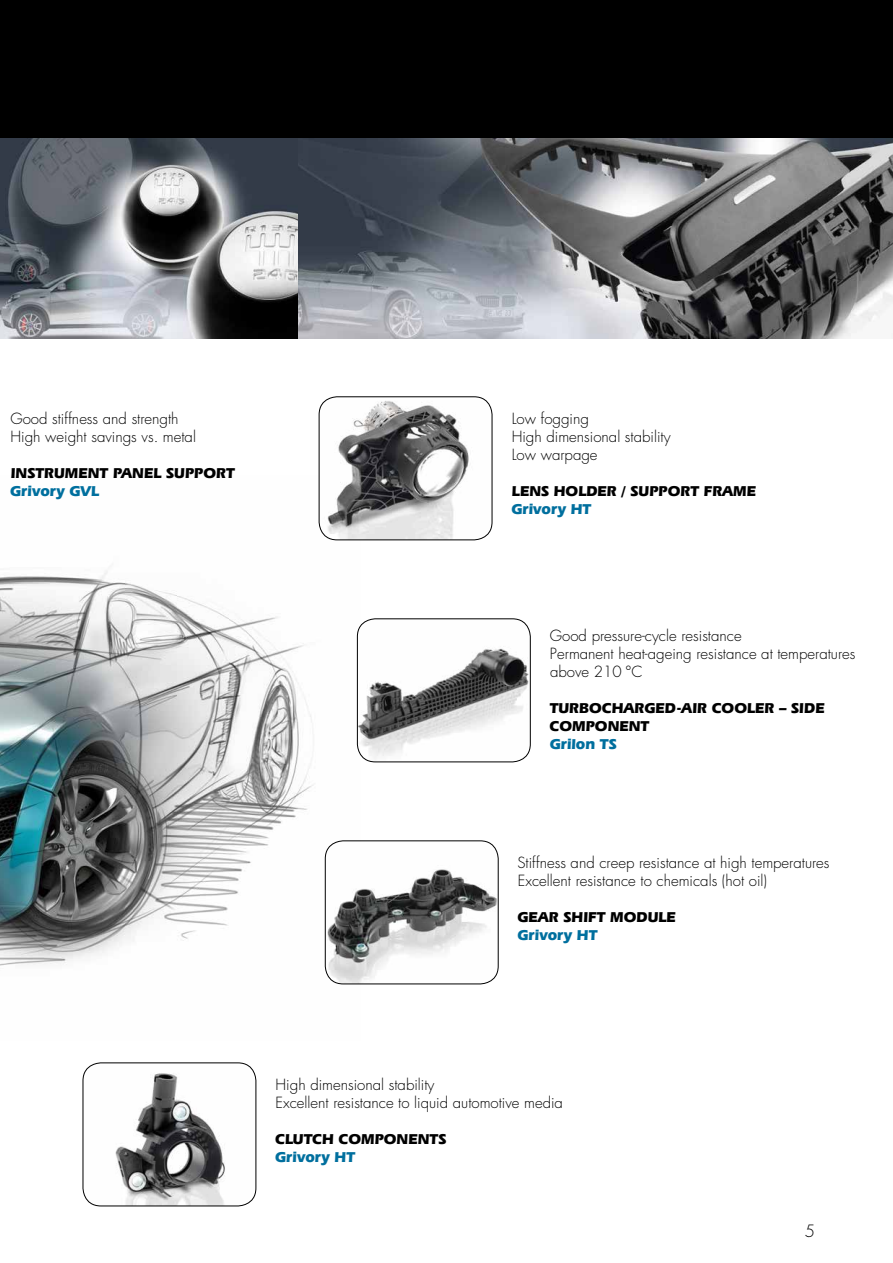
<style>
.page{position:relative;width:893px;height:1263px;background:#fff}
.page>*{position:absolute;margin:0;border:0;box-sizing:border-box;transform-origin:0 0}
.t1{font:300 16.5px "Futura";color:#000}
.t2{font:300 15px/18px "Futura";color:#000}
.t3{font:700 15px/18px "Eras IT Cby BT";color:#000}
.t4{font:700 15px "Eras IT Cby BT";color:#006f9e}
</style>
<div class="page">
<img style="left:0;top:475px;width:360px;height:510px">
<div style="left:0;top:0;width:893px;height:138px;background:#000"></div>
<img style="left:0;top:138px;width:893px;height:200px">
<img style="left:319px;top:397px;width:173px;height:143px">
<div style="left:319px;top:397px;width:173px;height:143px;border:1px solid #000;border-radius:18px"></div>
<img style="left:357px;top:619px;width:173px;height:143px">
<div style="left:357px;top:619px;width:173px;height:143px;border:1px solid #000;border-radius:18px"></div>
<img style="left:325px;top:843px;width:173px;height:141px">
<div style="left:325px;top:841px;width:173px;height:143px;border:1px solid #000;border-radius:18px"></div>
<img style="left:83px;top:1063px;width:173px;height:143px">
<div style="left:83px;top:1063px;width:173px;height:143px;border:1px solid #000;border-radius:18px"></div>
<p class="t2" style="left:10px;top:410px;width:187px">Good stiffness and strength<br>High weight savings vs. metal</p>
<p class="t3" style="left:11px;top:464px;width:226px">INSTRUMENT PANEL SUPPORT</p>
<p class="t4" style="left:10px;top:481px;width:91px">Grivory GVL</p>
<p class="t2" style="left:512px;top:410px;width:160px">Low fogging<br>High dimensional stability<br>Low warpage</p>
<p class="t3" style="left:512px;top:482px;width:246px">LENS HOLDER / SUPPORT FRAME</p>
<p class="t4" style="left:511px;top:499px;width:81px">Grivory HT</p>
<p class="t2" style="left:550px;top:627px;width:307px">Good pressure-cycle resistance<br>Permanent heat-ageing resistance at temperatures above 210 °C</p>
<p class="t3" style="left:550px;top:699px;width:276px">TURBOCHARGED-AIR COOLER – SIDE<br>COMPONENT</p>
<p class="t4" style="left:550px;top:734px;width:69px">Grilon TS</p>
<p class="t2" style="left:517px;top:854px;width:314px">Stiffness and creep resistance at high temperatures<br>Excellent resistance to chemicals (hot oil)</p>
<p class="t3" style="left:518px;top:908px;width:160px">GEAR SHIFT MODULE</p>
<p class="t4" style="left:518px;top:925px;width:81px">Grivory HT</p>
<p class="t2" style="left:276px;top:1076px;width:289px">High dimensional stability<br>Excellent resistance to liquid automotive media</p>
<p class="t3" style="left:275px;top:1130px;width:173px">CLUTCH COMPONENTS</p>
<p class="t4" style="left:275px;top:1147px;width:81px">Grivory HT</p>
<p class="t1" style="left:805px;top:1221px;width:12px">5</p>
</div>
